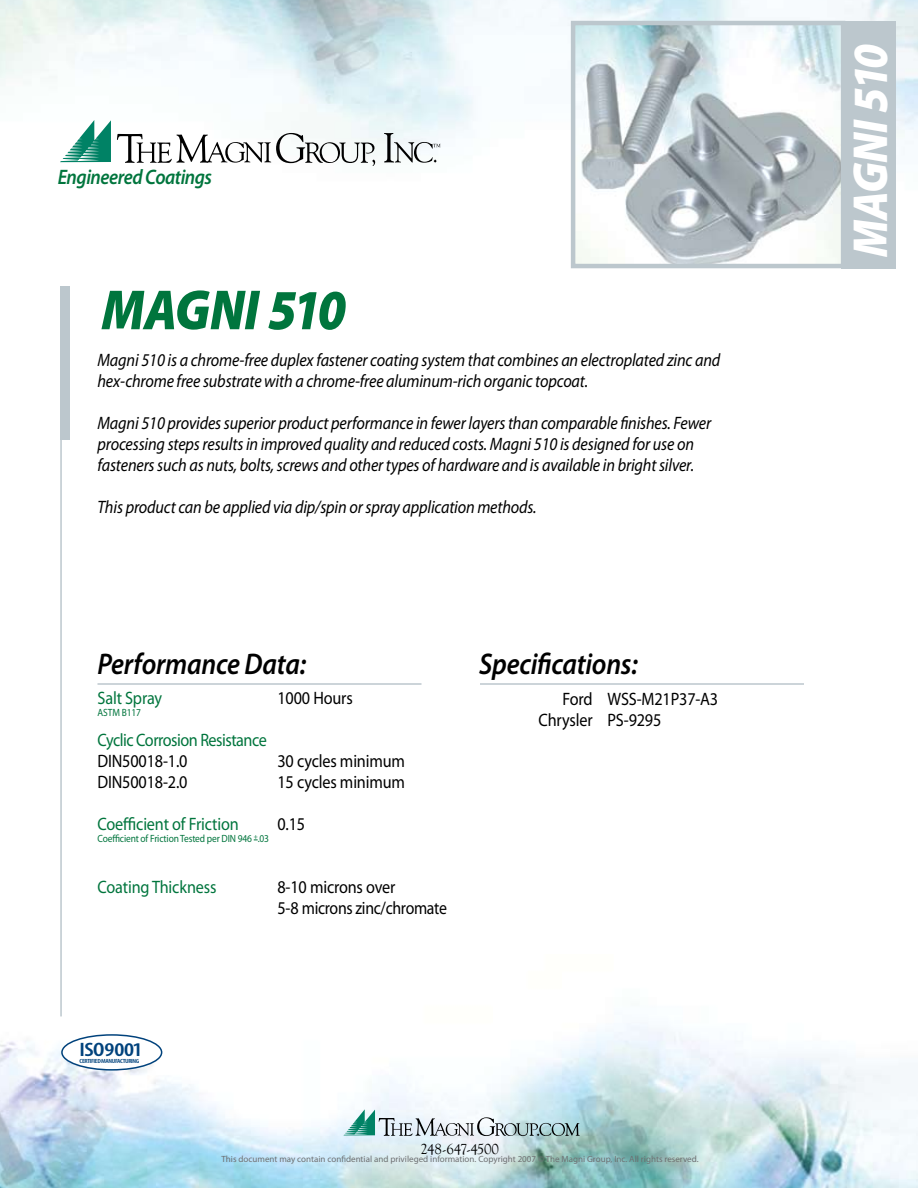
<style>
.page{position:relative;width:918px;height:1188px;background:#fff}
.page>*{position:absolute;margin:0;border:0;box-sizing:border-box;transform-origin:0 0}
.t1{font:italic 900 57px "Myriad Pro";letter-spacing:-.025em;color:#00753d;scale:.9 1}
.t2{font:italic 900 49.5px "Myriad Pro";letter-spacing:-.03em;color:#fff;scale:.9 1}
.t3{font:italic 600 30px "Myriad Pro";letter-spacing:-.01em;color:#000;scale:.9 1}
.t4{font:italic 600 21px "Myriad Pro";letter-spacing:-.025em;color:#00753d;scale:.9 1}
.t5{font:600 condensed 19.5px "Myriad Pro";letter-spacing:-.015em;color:#00427c;scale:1.25 1}
.t6{font:italic 18px/21px "Myriad Pro";letter-spacing:-.01em;color:#000;scale:.9 1}
.t7{font:18px/21px "Myriad Pro";letter-spacing:-.01em;color:#000;scale:.9 1}
.t8{font:18px "Myriad Pro";letter-spacing:-.015em;color:#00753d;scale:.9 1}
.t9{font:15px "Goudy Old Style T";letter-spacing:-.03em;color:#000}
.t10{font:10.5px "Myriad Pro";letter-spacing:-.015em;color:#00753d;scale:.9 1}
.t11{font:9px "Myriad Pro";color:#6d6f71}
.t12{font:600 condensed 6px "Myriad Pro";letter-spacing:-.05em;color:#00427c;scale:1.25 1}
</style>
<div class="page">
<img style="left:0;top:1016px;width:918px;height:172px">
<div style="left:60px;top:286px;width:10px;height:154px;background:#bcc7cd"></div>
<svg style="left:344px;top:1109px;width:236px;height:27px"></svg>
<svg style="left:60px;top:120px;width:51px;height:42px"></svg>
<svg style="left:117px;top:133px;width:258px;height:33px"></svg>
<svg style="left:384px;top:133px;width:57px;height:30px"></svg>
<hr style="left:98px;top:683px;width:324px;height:2px;background:#bcc7cd">
<hr style="left:60px;top:436px;width:2px;height:580px;background:#bcc7cd">
<div style="left:842px;top:21px;width:54px;height:247px;background:#bcc7cd"></div>
<hr style="left:480px;top:683px;width:324px;height:2px;background:#bcc7cd">
<div style="left:62px;top:1035px;width:100px;height:35px;background:#fff;border-radius:50%"></div>
<div style="left:61px;top:1034px;width:101px;height:37px;border:2px solid #00427c;border-radius:50%"></div>
<img style="left:576px;top:26px;width:264px;height:237px">
<div style="left:571px;top:21px;width:274px;height:247px;border:4px solid #bcc7cd"></div>
<p class="t4" style="left:58px;top:164px;width:173px">Engineered Coatings</p>
<h1 class="t1" style="left:102px;top:278px;width:273px">MAGNI 510</h1>
<p class="t6" style="left:98px;top:349px;width:694px">Magni 510 is a chrome-free duplex fastener coating system that combines an electroplated zinc and hex-chrome free substrate with a chrome-free aluminum-rich organic topcoat.</p>
<p class="t6" style="left:98px;top:412px;width:683px">Magni 510 provides superior product performance in fewer layers than comparable finishes. Fewer processing steps results in improved quality and reduced costs. Magni 510 is designed for use on fasteners such as nuts, bolts, screws and other types of hardware and is available in bright silver.</p>
<p class="t6" style="left:98px;top:496px;width:489px">This product can be applied via dip/spin or spray application methods.</p>
<h3 class="t3" style="left:98px;top:645px;width:233px">Performance Data:</h3>
<p class="t8" style="left:98px;top:687px;width:73px">Salt Spray</p>
<p class="t7" style="left:277px;top:687px;width:85px">1000 Hours</p>
<p class="t10" style="left:98px;top:706px;width:50px">ASTM B117</p>
<p class="t8" style="left:97px;top:729px;width:190px">Cyclic Corrosion Resistance</p>
<p class="t7" style="left:97px;top:750px;width:102px">DIN50018-1.0</p>
<p class="t7" style="left:277px;top:750px;width:143px">30 cycles minimum</p>
<p class="t7" style="left:97px;top:771px;width:102px">DIN50018-2.0</p>
<p class="t7" style="left:277px;top:771px;width:143px">15 cycles minimum</p>
<p class="t8" style="left:97px;top:813px;width:158px">Coefficient of Friction</p>
<p class="t7" style="left:277px;top:813px;width:32px">0.15</p>
<p class="t10" style="left:98px;top:832px;width:192px">Coefficient of Friction Tested per DIN 946 <sup>+</sup>.03</p>
<p class="t8" style="left:97px;top:876px;width:134px">Coating Thickness</p>
<p class="t7" style="left:277px;top:876px;width:190px">8-10 microns over<br>5-8 microns zinc/chromate</p>
<h3 class="t3" style="left:479px;top:644px;width:178px">Specifications:</h3>
<p class="t7" style="left:539px;top:688px;width:201px;text-indent:24px">Ford WSS-M21P37-A3<br>Chrysler PS-9295</p>
<p class="t5" style="left:80px;top:1039px;width:52px">ISO9001</p>
<p class="t12" style="left:80px;top:1058px;width:49px">CERTIFIED MANUFACTURING</p>
<p class="t9" style="left:421px;top:1140px;width:80px">248-647-4500</p>
<p class="t11" style="left:222px;top:1154px;width:479px">This document may contain confidential and privileged information. Copyright 2007 © The Magni Group, Inc. All rights reserved.</p>
<h2 class="t2" style="left:843px;top:257px;width:238px;rotate:-90deg">MAGNI 510</h2>
</div>
